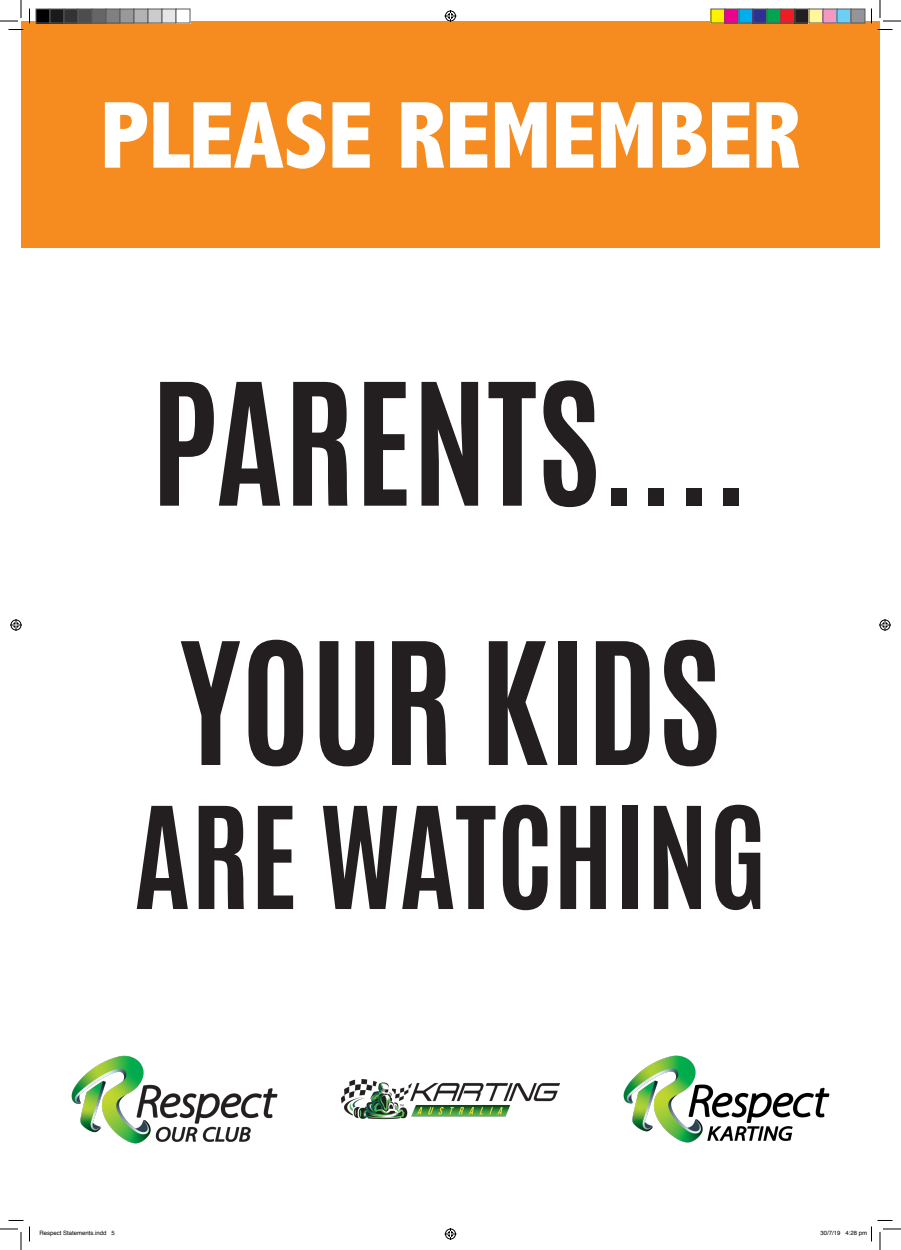
<style>
.page{position:relative;width:901px;height:1250px;background:#fff}
.page>*{position:absolute;margin:0;border:0;box-sizing:border-box;transform-origin:0 0}
.t1{font:700 144px "Antonio";color:#231f20}
.t2{font:700 120px "Antonio";color:#231f20}
.t3{font:800 condensed 96px "Abadi";color:#fff}
.t4{font:6px "Helvetica";color:#000}
</style>
<div class="page">
<div style="left:21px;top:21px;width:859px;height:227px;background:#f68b1f"></div>
<img style="left:623px;top:1055px;width:207px;height:88px">
<img style="left:71px;top:1055px;width:207px;height:89px">
<img style="left:341px;top:1079px;width:219px;height:40px">
<svg style="left:0;top:0;width:30px;height:30px"></svg>
<svg style="left:0;top:1220px;width:30px;height:30px"></svg>
<svg style="left:871px;top:0;width:30px;height:30px"></svg>
<svg style="left:444px;top:10px;width:12px;height:12px"></svg>
<svg style="left:444px;top:1228px;width:12px;height:12px"></svg>
<svg style="left:10px;top:619px;width:12px;height:12px"></svg>
<svg style="left:879px;top:619px;width:12px;height:12px"></svg>
<div style="left:36px;top:9px;width:14px;height:14px;background:#000"></div>
<div style="left:36px;top:9px;width:15px;height:15px;border:1px solid #595959"></div>
<div style="left:50px;top:9px;width:14px;height:14px;background:#1a1a1a"></div>
<div style="left:50px;top:9px;width:15px;height:15px;border:1px solid #595959"></div>
<div style="left:64px;top:9px;width:14px;height:14px;background:#333"></div>
<div style="left:64px;top:9px;width:15px;height:15px;border:1px solid #595959"></div>
<div style="left:78px;top:9px;width:14px;height:14px;background:#4d4d4d"></div>
<div style="left:78px;top:9px;width:15px;height:15px;border:1px solid #595959"></div>
<div style="left:92px;top:9px;width:14px;height:14px;background:#666"></div>
<div style="left:92px;top:9px;width:15px;height:15px;border:1px solid #595959"></div>
<div style="left:106px;top:9px;width:14px;height:14px;background:#808080"></div>
<div style="left:106px;top:9px;width:15px;height:15px;border:1px solid #595959"></div>
<div style="left:120px;top:9px;width:14px;height:14px;background:#999"></div>
<div style="left:120px;top:9px;width:15px;height:15px;border:1px solid #595959"></div>
<div style="left:134px;top:9px;width:14px;height:14px;background:#b3b3b3"></div>
<div style="left:134px;top:9px;width:15px;height:15px;border:1px solid #595959"></div>
<div style="left:148px;top:9px;width:14px;height:14px;background:#ccc"></div>
<div style="left:148px;top:9px;width:15px;height:15px;border:1px solid #595959"></div>
<div style="left:162px;top:9px;width:14px;height:14px;background:#e6e6e6"></div>
<div style="left:162px;top:9px;width:15px;height:15px;border:1px solid #595959"></div>
<div style="left:176px;top:9px;width:14px;height:14px;background:#fff"></div>
<div style="left:711px;top:9px;width:14px;height:14px;background:#fff101"></div>
<div style="left:725px;top:9px;width:14px;height:14px;background:#ed028c"></div>
<div style="left:739px;top:9px;width:14px;height:14px;background:#00aeef"></div>
<div style="left:753px;top:9px;width:14px;height:14px;background:#2e3092"></div>
<div style="left:752px;top:9px;width:15px;height:15px;border:1px solid #595959"></div>
<div style="left:767px;top:9px;width:14px;height:14px;background:#00a54f"></div>
<div style="left:766px;top:9px;width:15px;height:15px;border:1px solid #595959"></div>
<div style="left:781px;top:9px;width:14px;height:14px;background:#ee1d23"></div>
<div style="left:795px;top:9px;width:14px;height:14px;background:#231f20"></div>
<div style="left:794px;top:9px;width:15px;height:15px;border:1px solid #595959"></div>
<div style="left:809px;top:9px;width:14px;height:14px;background:#fff79a"></div>
<div style="left:823px;top:9px;width:14px;height:14px;background:#f499c2"></div>
<div style="left:837px;top:9px;width:14px;height:14px;background:#6bcff6"></div>
<div style="left:851px;top:9px;width:14px;height:14px;background:#939598"></div>
<div style="left:850px;top:9px;width:15px;height:15px;border:1px solid #595959"></div>
<svg style="left:871px;top:1220px;width:30px;height:30px"></svg>
<p class="t3" style="left:101px;top:80px;width:701px">PLEASE REMEMBER</p>
<p class="t1" style="left:151px;top:335px;width:601px">PARENTS....</p>
<p class="t1" style="left:180px;top:594px;width:542px">YOUR KIDS</p>
<p class="t2" style="left:134px;top:767px;width:635px">ARE WATCHING</p>
<p class="t4" style="left:40px;top:1228px;width:77px">Respect Statements.indd 5</p>
<p class="t4" style="left:820px;top:1228px;width:48px">30/7/19 4:28 pm</p>
</div>
